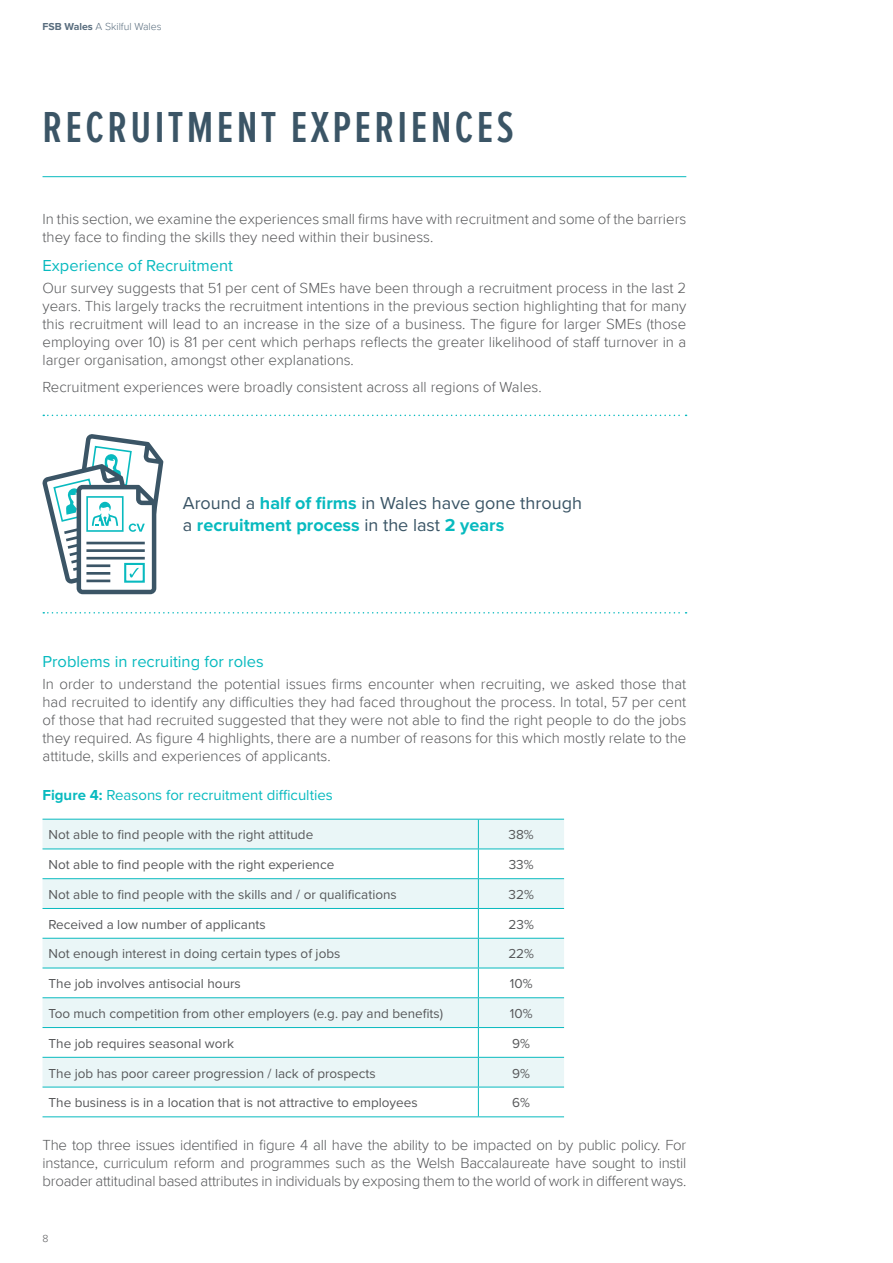
<style>
.page{position:relative;width:893px;height:1263px;background:#fff}
.page>*{position:absolute;margin:0;border:0;box-sizing:border-box;transform-origin:0 0}
.FSB_Main_Title{font:600 45px "Proxima Nova Ex Cn";letter-spacing:.075em;color:#3b5566}
.FSB_Body_Text{font:18px/21.6px "Proxima Nova";color:#3b5566}
.FSB_Body_Text-2{font:16.5px "Proxima Nova";color:#08babf}
.FSB_Body_Text-3{font:300 15px/18px "Proxima Nova";color:#57585a;text-align:justify}
.FSB_Figure_Text{font:15px "Proxima Nova";color:#08babf}
.t1{font:13.5px "Proxima Nova";color:#57585a}
.t2{font:300 10.5px "Proxima Nova";color:#596d7e}
.t3{font:300 10.5px "Proxima Nova";color:#57585a}
.s1{font-weight:700}
.s2{font-weight:700;color:#08babf}
</style>
<div class="page">
<div style="left:43px;top:820px;width:521px;height:28px;background:#eaf6f7"></div>
<svg style="left:43px;top:849px;width:521px;height:267px"></svg>
<hr style="left:43px;top:848px;width:435px;height:1px;background:#08babf">
<hr style="left:478px;top:848px;width:86px;height:1px;background:#08babf">
<hr style="left:43px;top:878px;width:435px;height:1px;background:#08babf">
<hr style="left:478px;top:878px;width:86px;height:1px;background:#08babf">
<hr style="left:43px;top:908px;width:435px;height:1px;background:#08babf">
<hr style="left:478px;top:908px;width:86px;height:1px;background:#08babf">
<hr style="left:43px;top:938px;width:435px;height:1px;background:#08babf">
<hr style="left:478px;top:938px;width:86px;height:1px;background:#08babf">
<hr style="left:43px;top:968px;width:435px;height:1px;background:#08babf">
<hr style="left:478px;top:968px;width:86px;height:1px;background:#08babf">
<hr style="left:43px;top:997px;width:435px;height:1px;background:#08babf">
<hr style="left:478px;top:997px;width:86px;height:1px;background:#08babf">
<hr style="left:43px;top:1027px;width:435px;height:1px;background:#08babf">
<hr style="left:478px;top:1027px;width:86px;height:1px;background:#08babf">
<hr style="left:43px;top:1057px;width:435px;height:1px;background:#08babf">
<hr style="left:478px;top:1057px;width:86px;height:1px;background:#08babf">
<hr style="left:43px;top:1087px;width:435px;height:1px;background:#08babf">
<hr style="left:478px;top:1087px;width:86px;height:1px;background:#08babf">
<hr style="left:43px;top:819px;width:435px;height:1px;background:#08babf">
<hr style="left:478px;top:819px;width:86px;height:1px;background:#08babf">
<svg style="left:478px;top:819px;width:1px;height:119px"></svg>
<hr style="left:478px;top:938px;width:1px;height:30px;background:#08babf">
<svg style="left:478px;top:968px;width:1px;height:148px"></svg>
<hr style="left:43px;top:1116px;width:435px;height:1px;background:#08babf">
<hr style="left:478px;top:1116px;width:86px;height:1px;background:#08babf">
<hr style="left:43px;top:176px;width:643px;height:1px;background:#08babf">
<svg style="left:43px;top:415px;width:644px;height:1px"></svg>
<svg style="left:43px;top:612px;width:644px;height:1px"></svg>
<svg style="left:42px;top:434px;width:121px;height:160px"></svg>
<p class="t2" style="left:43px;top:20px;width:121px"><span class="s1">FSB Wales</span> A Skilful Wales</p>
<p class="FSB_Main_Title" style="left:43px;top:100px;width:473px">RECRUITMENT EXPERIENCES</p>
<p class="FSB_Body_Text-3" style="left:43px;top:211px;width:645px">In this section, we examine the experiences small firms have with recruitment and some of the barriers they face to finding the skills they need within their business.</p>
<p class="FSB_Body_Text-2" style="left:43px;top:255px;width:192px">Experience of Recruitment</p>
<p class="FSB_Body_Text-3" style="left:43px;top:279px;width:645px">Our survey suggests that 51 per cent of SMEs have been through a recruitment process in the last 2 years. This largely tracks the recruitment intentions in the previous section highlighting that for many this recruitment will lead to an increase in the size of a business. The figure for larger SMEs (those employing over 10) is 81 per cent which perhaps reflects the greater likelihood of staff turnover in a larger organisation, amongst other explanations.</p>
<p class="FSB_Body_Text-3" style="left:43px;top:378px;width:501px">Recruitment experiences were broadly consistent across all regions of Wales.</p>
<p class="FSB_Body_Text" style="left:183px;top:492px;width:401px">Around a <span class="s2">half of firms</span> in Wales have gone through a <span class="s2">recruitment process</span> in the last <span class="s2">2 years</span></p>
<p class="FSB_Body_Text-2" style="left:43px;top:651px;width:223px">Problems in recruiting for roles</p>
<p class="FSB_Body_Text-3" style="left:43px;top:675px;width:645px">In order to understand the potential issues firms encounter when recruiting, we asked those that had recruited to identify any difficulties they had faced throughout the process. In total, 57 per cent of those that had recruited suggested that they were not able to find the right people to do the jobs they required. As figure 4 highlights, there are a number of reasons for this which mostly relate to the attitude, skills and experiences of applicants.</p>
<p class="FSB_Figure_Text" style="left:43px;top:786px;width:292px"><span class="s1">Figure 4:</span> Reasons for recruitment difficulties</p>
<p class="t1" style="left:49px;top:827px;width:266px">Not able to find people with the right attitude</p>
<p class="t1" style="left:509px;top:827px;width:27px">38%</p>
<p class="t1" style="left:49px;top:856px;width:287px">Not able to find people with the right experience</p>
<p class="t1" style="left:509px;top:856px;width:26px">33%</p>
<p class="t1" style="left:49px;top:886px;width:350px">Not able to find people with the skills and / or qualifications</p>
<p class="t1" style="left:509px;top:886px;width:27px">32%</p>
<p class="t1" style="left:49px;top:916px;width:219px">Received a low number of applicants</p>
<p class="t1" style="left:509px;top:916px;width:27px">23%</p>
<p class="t1" style="left:49px;top:946px;width:293px">Not enough interest in doing certain types of jobs</p>
<p class="t1" style="left:508px;top:946px;width:27px">22%</p>
<p class="t1" style="left:49px;top:976px;width:194px">The job involves antisocial hours</p>
<p class="t1" style="left:510px;top:976px;width:24px">10%</p>
<p class="t1" style="left:49px;top:1005px;width:396px">Too much competition from other employers (e.g. pay and benefits)</p>
<p class="t1" style="left:510px;top:1005px;width:24px">10%</p>
<p class="t1" style="left:49px;top:1035px;width:187px">The job requires seasonal work</p>
<p class="t1" style="left:512px;top:1035px;width:19px">9%</p>
<p class="t1" style="left:49px;top:1065px;width:329px">The job has poor career progression / lack of prospects</p>
<p class="t1" style="left:512px;top:1065px;width:19px">9%</p>
<p class="t1" style="left:49px;top:1095px;width:371px">The business is in a location that is not attractive to employees</p>
<p class="t1" style="left:512px;top:1095px;width:19px">6%</p>
<p class="FSB_Body_Text-3" style="left:43px;top:1137px;width:645px">The top three issues identified in figure 4 all have the ability to be impacted on by public policy. For instance, curriculum reform and programmes such as the Welsh Baccalaureate have sought to instil broader attitudinal based attributes in individuals by exposing them to the world of work in different ways.</p>
<p class="t3" style="left:43px;top:1232px;width:7px">8</p>
</div>
